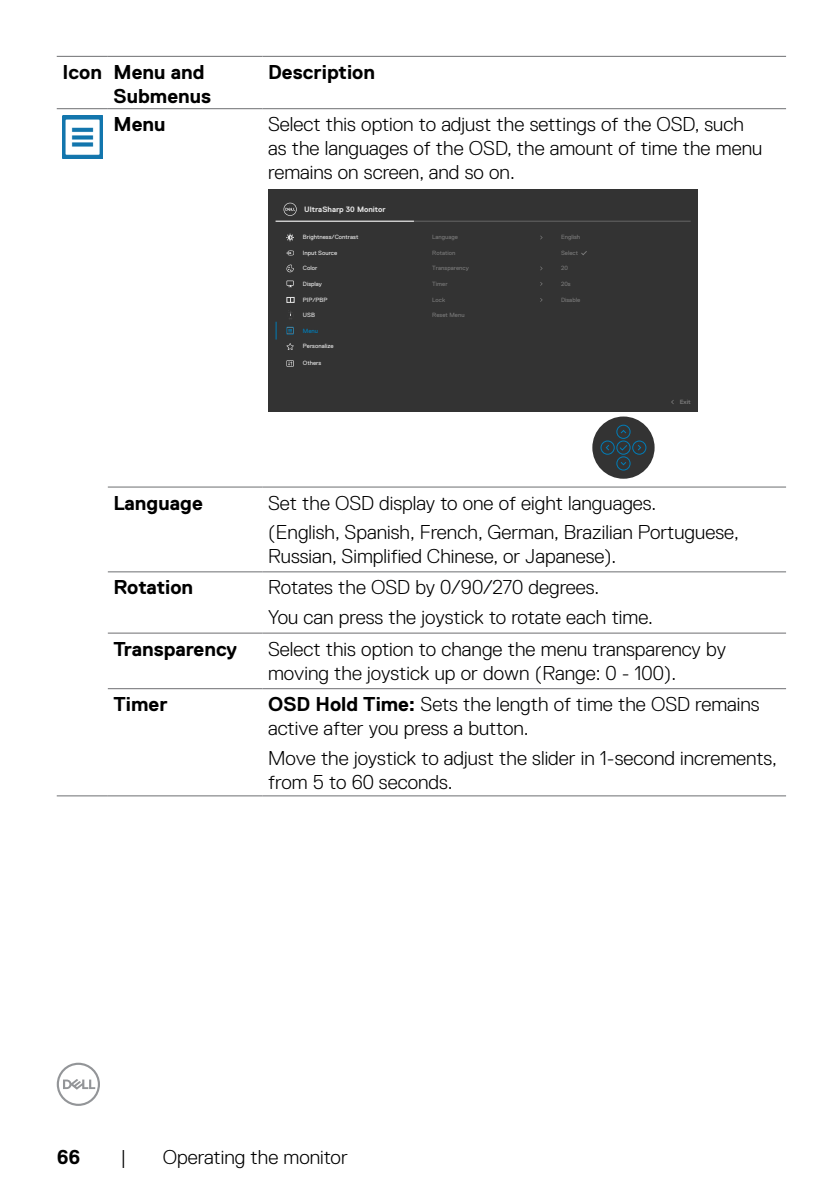
<style>
.page{position:relative;width:840px;height:1191px;background:#fff}
.page>*{position:absolute;margin:0;border:0;box-sizing:border-box;transform-origin:0 0}
.Table_Paragraph{font:300 20px/24px "Dell Replica";color:#000}
.Table_Head{font:700 20px/24px "Dell Replica";color:#000}
.Table_Paragraph-Inde{font:700 20px "Dell Replica";color:#000}
.t1{font:700 7.8px "Dell Replica";color:#e4e4e4}
.t2{font:6.2px "Dell Replica";color:#777}
.t3{font:6.2px "Dell Replica";color:#e4e4e4}
.t4{font:700 6.2px "Dell Replica";color:#777}
.t5{font:6.2px "Dell Replica";color:#007db8}
.s1{font-weight:700}
</style>
<div class="page">
<svg style="left:57px;top:1062px;width:43px;height:44px"></svg>
<hr style="left:108px;top:487px;width:154px;height:1px;background:#6d6e71">
<hr style="left:262px;top:487px;width:523px;height:1px;background:#6d6e71">
<hr style="left:108px;top:571px;width:154px;height:1px;background:#6d6e71">
<hr style="left:262px;top:571px;width:523px;height:1px;background:#6d6e71">
<hr style="left:108px;top:633px;width:154px;height:1px;background:#6d6e71">
<hr style="left:262px;top:633px;width:523px;height:1px;background:#6d6e71">
<hr style="left:108px;top:688px;width:154px;height:1px;background:#6d6e71">
<hr style="left:262px;top:688px;width:523px;height:1px;background:#6d6e71">
<hr style="left:57px;top:795px;width:51px;height:1px;background:#6d6e71">
<hr style="left:108px;top:795px;width:154px;height:1px;background:#6d6e71">
<hr style="left:262px;top:795px;width:523px;height:1px;background:#6d6e71">
<hr style="left:57px;top:56px;width:51px;height:1px;background:#6d6e71">
<hr style="left:108px;top:56px;width:154px;height:1px;background:#6d6e71">
<hr style="left:262px;top:56px;width:523px;height:1px;background:#6d6e71">
<hr style="left:57px;top:108px;width:51px;height:1px;background:#6d6e71">
<hr style="left:108px;top:108px;width:154px;height:1px;background:#6d6e71">
<hr style="left:262px;top:108px;width:523px;height:1px;background:#6d6e71">
<img style="left:62px;top:116px;width:40px;height:43px">
<div style="left:268px;top:189px;width:429px;height:222px;background:#333"></div>
<div style="left:592px;top:416px;width:62px;height:63px;background:#333;border-radius:50%"></div>
<div style="left:616px;top:441px;width:14px;height:13px;border:1px solid #007db8;border-radius:50%"></div>
<div style="left:616px;top:456px;width:14px;height:14px;border:1px solid #007db8;border-radius:50%"></div>
<div style="left:616px;top:425px;width:14px;height:14px;border:1px solid #007db8;border-radius:50%"></div>
<div style="left:600px;top:441px;width:14px;height:13px;border:1px solid #007db8;border-radius:50%"></div>
<div style="left:632px;top:441px;width:14px;height:13px;border:1px solid #007db8;border-radius:50%"></div>
<svg style="left:620px;top:462px;width:6px;height:3px"></svg>
<svg style="left:620px;top:430px;width:6px;height:4px"></svg>
<svg style="left:638px;top:445px;width:3px;height:6px"></svg>
<svg style="left:605px;top:445px;width:4px;height:6px"></svg>
<svg style="left:618px;top:444px;width:10px;height:7px"></svg>
<hr style="left:275px;top:221px;width:415px;height:1px;background:#666">
<hr style="left:275px;top:221px;width:138px;height:1px;background:#fff">
<svg style="left:286px;top:250px;width:8px;height:5px"></svg>
<svg style="left:275px;top:322px;width:1px;height:17px"></svg>
<div style="left:286px;top:327px;width:7px;height:7px;background:#175a7a"></div>
<svg style="left:287px;top:327px;width:6px;height:7px"></svg>
<svg style="left:288px;top:329px;width:4px;height:3px"></svg>
<svg style="left:283px;top:203px;width:13px;height:13px"></svg>
<svg style="left:581px;top:251px;width:6px;height:4px"></svg>
<svg style="left:286px;top:280px;width:7px;height:6px"></svg>
<svg style="left:287px;top:281px;width:6px;height:6px"></svg>
<svg style="left:286px;top:264px;width:8px;height:8px"></svg>
<svg style="left:286px;top:234px;width:8px;height:7px"></svg>
<svg style="left:286px;top:297px;width:8px;height:6px"></svg>
<svg style="left:286px;top:343px;width:8px;height:7px"></svg>
<svg style="left:286px;top:360px;width:7px;height:6px"></svg>
<svg style="left:287px;top:361px;width:6px;height:5px"></svg>
<p class="Table_Head" style="left:62px;top:60px;width:41px">Icon</p>
<p class="Table_Head" style="left:113px;top:60px;width:99px">Menu and<br>Submenus</p>
<p class="Table_Head" style="left:268px;top:60px;width:108px">Description</p>
<p class="Table_Head" style="left:113px;top:112px;width:54px">Menu</p>
<p class="Table_Paragraph" style="left:268px;top:112px;width:495px">Select this option to adjust the settings of the OSD, such as the languages of the OSD, the amount of time the menu remains on screen, and so on.</p>
<p class="t1" style="left:304px;top:205px;width:83px">UltraSharp 30 Monitor</p>
<p class="t3" style="left:303px;top:234px;width:57px">Brightness/Contrast</p>
<p class="t3" style="left:303px;top:249px;width:36px">Input Source</p>
<p class="t3" style="left:303px;top:265px;width:16px">Color</p>
<p class="t3" style="left:303px;top:280px;width:21px">Display</p>
<p class="t3" style="left:303px;top:296px;width:26px">PIP/PBP</p>
<p class="t3" style="left:303px;top:311px;width:14px">USB</p>
<p class="t5" style="left:303px;top:327px;width:17px">Menu</p>
<p class="t3" style="left:303px;top:343px;width:32px">Personalize</p>
<p class="t3" style="left:303px;top:360px;width:20px">Others</p>
<p class="t2" style="left:432px;top:234px;width:27px">Language</p>
<p class="t2" style="left:560px;top:234px;width:21px">English</p>
<p class="t2" style="left:560px;top:249px;width:19px">Select</p>
<p class="t2" style="left:432px;top:249px;width:25px">Rotation</p>
<p class="t2" style="left:432px;top:265px;width:38px">Transparency</p>
<p class="t2" style="left:560px;top:265px;width:8px">20</p>
<p class="t2" style="left:432px;top:280px;width:17px">Timer</p>
<p class="t2" style="left:560px;top:280px;width:11px">20s</p>
<p class="t2" style="left:432px;top:296px;width:14px">Lock</p>
<p class="t2" style="left:560px;top:296px;width:21px">Disable</p>
<p class="t2" style="left:432px;top:311px;width:34px">Reset Menu</p>
<p class="t4" style="left:679px;top:398px;width:13px">Exit</p>
<p class="Table_Paragraph-Inde" style="left:113px;top:491px;width:91px">Language</p>
<p class="Table_Paragraph" style="left:268px;top:491px;width:389px">Set the OSD display to one of eight languages.</p>
<p class="Table_Paragraph" style="left:268px;top:520px;width:472px">(English, Spanish, French, German, Brazilian Portuguese,<br>Russian, Simplified Chinese, or Japanese).</p>
<p class="Table_Paragraph-Inde" style="left:113px;top:576px;width:81px">Rotation</p>
<p class="Table_Paragraph" style="left:268px;top:575px;width:332px">Rotates the OSD by 0/90/270 degrees.</p>
<p class="Table_Paragraph" style="left:268px;top:605px;width:386px">You can press the joystick to rotate each time.</p>
<p class="Table_Paragraph-Inde" style="left:113px;top:637px;width:125px">Transparency</p>
<p class="Table_Paragraph" style="left:268px;top:637px;width:459px">Select this option to change the menu transparency by moving the joystick up or down (Range: 0 - 100).</p>
<p class="Table_Paragraph-Inde" style="left:113px;top:693px;width:55px">Timer</p>
<p class="Table_Paragraph" style="left:268px;top:692px;width:492px"><span class="s1">OSD Hold Time:</span> Sets the length of time the OSD remains active after you press a button.</p>
<p class="Table_Paragraph" style="left:268px;top:746px;width:510px">Move the joystick to adjust the slider in 1-second increments, from 5 to 60 seconds.</p>
<p class="Table_Head" style="left:57px;top:1145px;width:25px">66</p>
<p class="Table_Paragraph" style="left:120px;top:1145px;width:7px">|</p>
<p class="Table_Paragraph" style="left:162px;top:1145px;width:187px">Operating the monitor</p>
</div>
